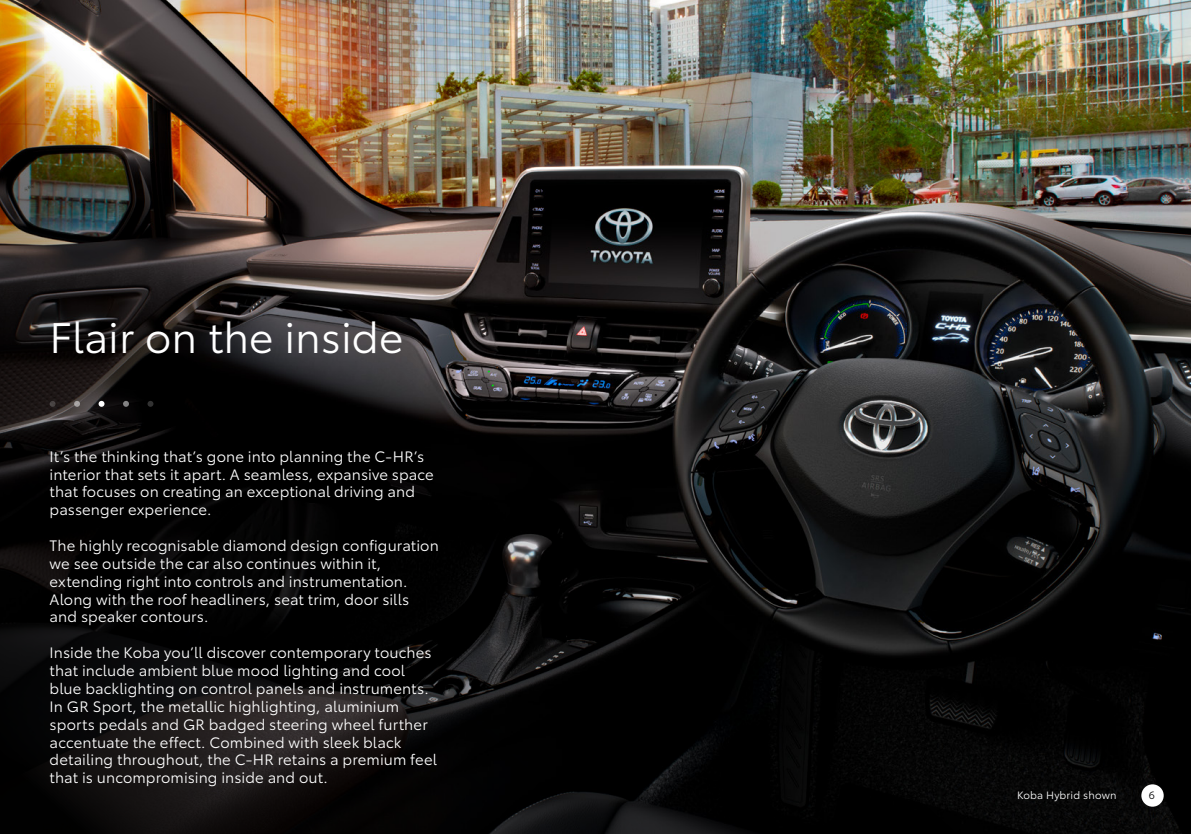
<style>
.page{position:relative;width:1191px;height:834px;background:#fff}
.page>*{position:absolute;margin:0;border:0;box-sizing:border-box;transform-origin:0 0}
.t1{font:42px "Toyota Type";color:#fff}
.t2{font:14.88px/17.8px "Toyota Type";letter-spacing:.005em;color:#fff}
.t3{font:10.5px "Toyota Type";letter-spacing:.015em;color:#fff}
.t4{font:10.5px "Toyota Type";color:#000}
</style>
<div class="page">
<img style="left:1013px;top:0;width:178px;height:833px">
<img style="left:0;top:0;width:1013px;height:833px">
<svg style="left:50px;top:401px;width:6px;height:6px"></svg>
<svg style="left:74px;top:401px;width:6px;height:6px"></svg>
<svg style="left:99px;top:401px;width:5px;height:6px"></svg>
<svg style="left:123px;top:401px;width:6px;height:6px"></svg>
<svg style="left:147px;top:401px;width:6px;height:6px"></svg>
<div style="left:1141px;top:784px;width:22px;height:22px;background:#fff;border-radius:50%"></div>
<h1 class="t1" style="left:50px;top:307px;width:355px">Flair on the inside</h1>
<p class="t2" style="left:50px;top:446px;width:386px">It’s the thinking that’s gone into planning the C-HR’s interior that sets it apart. A seamless, expansive space that focuses on creating an exceptional driving and passenger experience.</p>
<p class="t2" style="left:50px;top:535px;width:391px">The highly recognisable diamond design configuration we see outside the car also continues within it, extending right into controls and instrumentation.<br>Along with the roof headliners, seat trim, door sills and speaker contours.</p>
<p class="t2" style="left:50px;top:642px;width:389px">Inside the Koba you’ll discover contemporary touches that include ambient blue mood lighting and cool blue backlighting on control panels and instruments.<br>In GR Sport, the metallic highlighting, aluminium sports pedals and GR badged steering wheel further accentuate the effect. Combined with sleek black detailing throughout, the C-HR retains a premium feel that is uncompromising inside and out.</p>
<p class="t3" style="left:1017px;top:787px;width:101px">Koba Hybrid shown</p>
<p class="t4" style="left:1148px;top:787px;width:8px">6</p>
</div>
